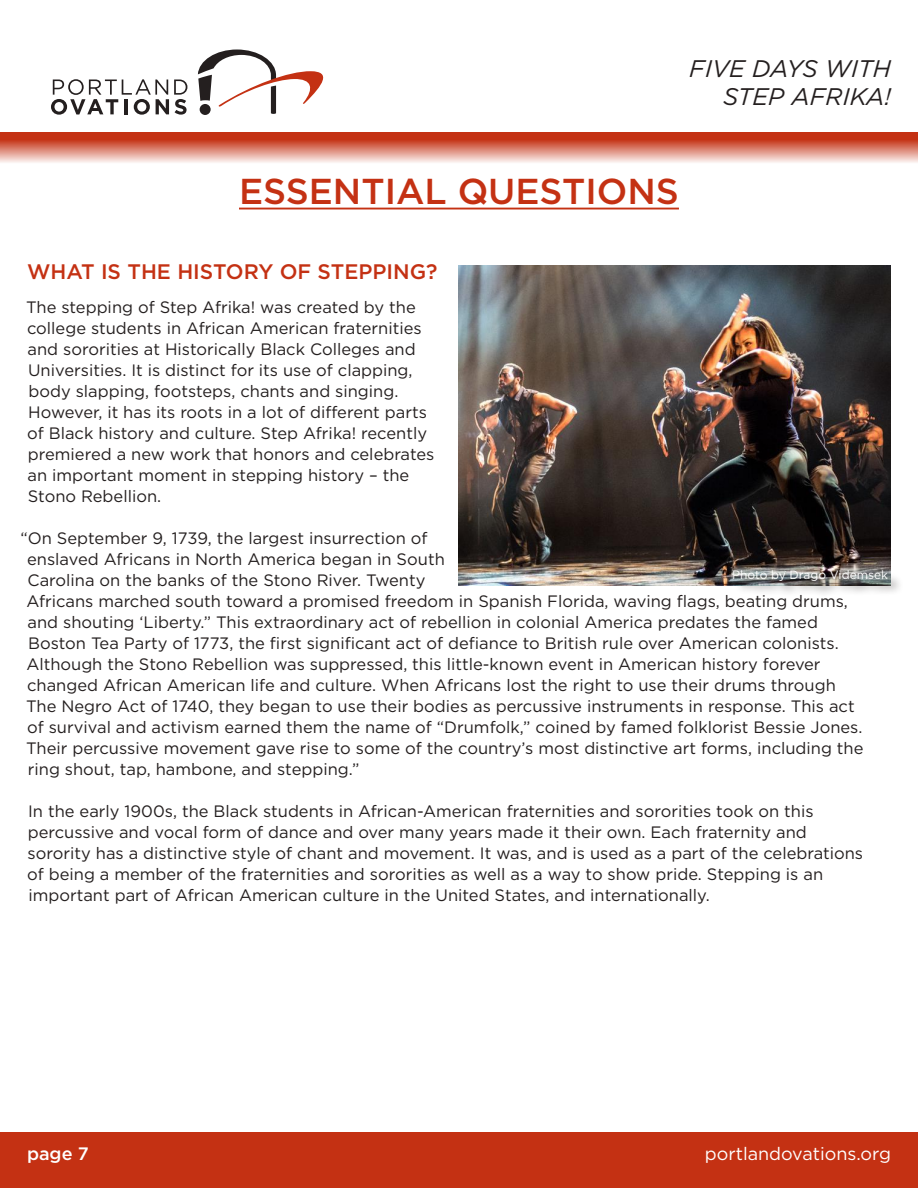
<style>
.page{position:relative;width:918px;height:1188px;background:#fff}
.page>*{position:absolute;margin:0;border:0;box-sizing:border-box;transform-origin:0 0}
.t1{font:500 36px "Gotham";color:#c43113}
.t2{font:italic 24px/28.8px "Gotham";color:#241f1f;text-align:right}
.t3{font:500 21px "Gotham";color:#c43113}
.t4{font:18px "Gotham";color:#fff}
.t5{font:500 18px "Gotham";color:#fff}
.t6{font:16.5px/21px "Gotham";color:#241f1f}
.t7{font:12px "Gotham";color:#fff}
</style>
<div class="page">
<div style="left:0;top:1132px;width:918px;height:56px;background:#c43113"></div>
<svg style="left:198px;top:50px;width:125px;height:64px"></svg>
<svg style="left:51px;top:79px;width:136px;height:36px"></svg>
<div style="left:0;top:133px;width:918px;height:6px;background:#c43113"></div>
<div style="left:0;top:139px;width:918px;height:24px;background:linear-gradient(to bottom,#c33012,#f9ebe8)"></div>
<hr style="left:239px;top:208px;width:440px;height:1px;background:#c43113">
<img style="left:459px;top:266px;width:432px;height:319px">
<div style="left:735px;top:572px;width:169px;height:26px;background:#241f1f;opacity:.75"></div>
<h2 class="t2" style="left:689px;top:54px;width:203px">FIVE DAYS WITH<br>STEP AFRIKA!</h2>
<h1 class="t1" style="left:239px;top:171px;width:441px">ESSENTIAL QUESTIONS</h1>
<p class="t3" style="left:27px;top:259px;width:412px">WHAT IS THE HISTORY OF STEPPING?</p>
<p class="t6" style="left:26px;top:296px;width:410px">The stepping of Step Afrika! was created by the college students in African American fraternities and sororities at Historically Black Colleges and Universities. It is distinct for its use of clapping, body slapping, footsteps, chants and singing.<br>However, it has its roots in a lot of different parts of Black history and culture. Step Afrika! recently premiered a new work that honors and celebrates an important moment in stepping history – the Stono Rebellion.</p>
<p class="t6" style="left:26px;top:527px;width:839px;text-indent:-6px">“On September 9, 1739, the largest insurrection of<br>enslaved Africans in North America began in South<br>Carolina on the banks of the Stono River. Twenty<br>Africans marched south toward a promised freedom in Spanish Florida, waving flags, beating drums, and shouting ‘Liberty.” This extraordinary act of rebellion in colonial America predates the famed Boston Tea Party of 1773, the first significant act of defiance to British rule over American colonists.<br>Although the Stono Rebellion was suppressed, this little-known event in American history forever changed African American life and culture. When Africans lost the right to use their drums through The Negro Act of 1740, they began to use their bodies as percussive instruments in response. This act of survival and activism earned them the name of “Drumfolk,” coined by famed folklorist Bessie Jones.<br>Their percussive movement gave rise to some of the country’s most distinctive art forms, including the ring shout, tap, hambone, and stepping.”</p>
<p class="t6" style="left:27px;top:800px;width:838px">In the early 1900s, the Black students in African-American fraternities and sororities took on this percussive and vocal form of dance and over many years made it their own. Each fraternity and sorority has a distinctive style of chant and movement. It was, and is used as a part of the celebrations of being a member of the fraternities and sororities as well as a way to show pride. Stepping is an important part of African American culture in the United States, and internationally.</p>
<p class="t7" style="left:732px;top:568px;width:158px">Photo by Drago Videmsek</p>
<p class="t5" style="left:27px;top:1143px;width:63px">page 7</p>
<p class="t4" style="left:705px;top:1144px;width:188px">portlandovations.org</p>
</div>
